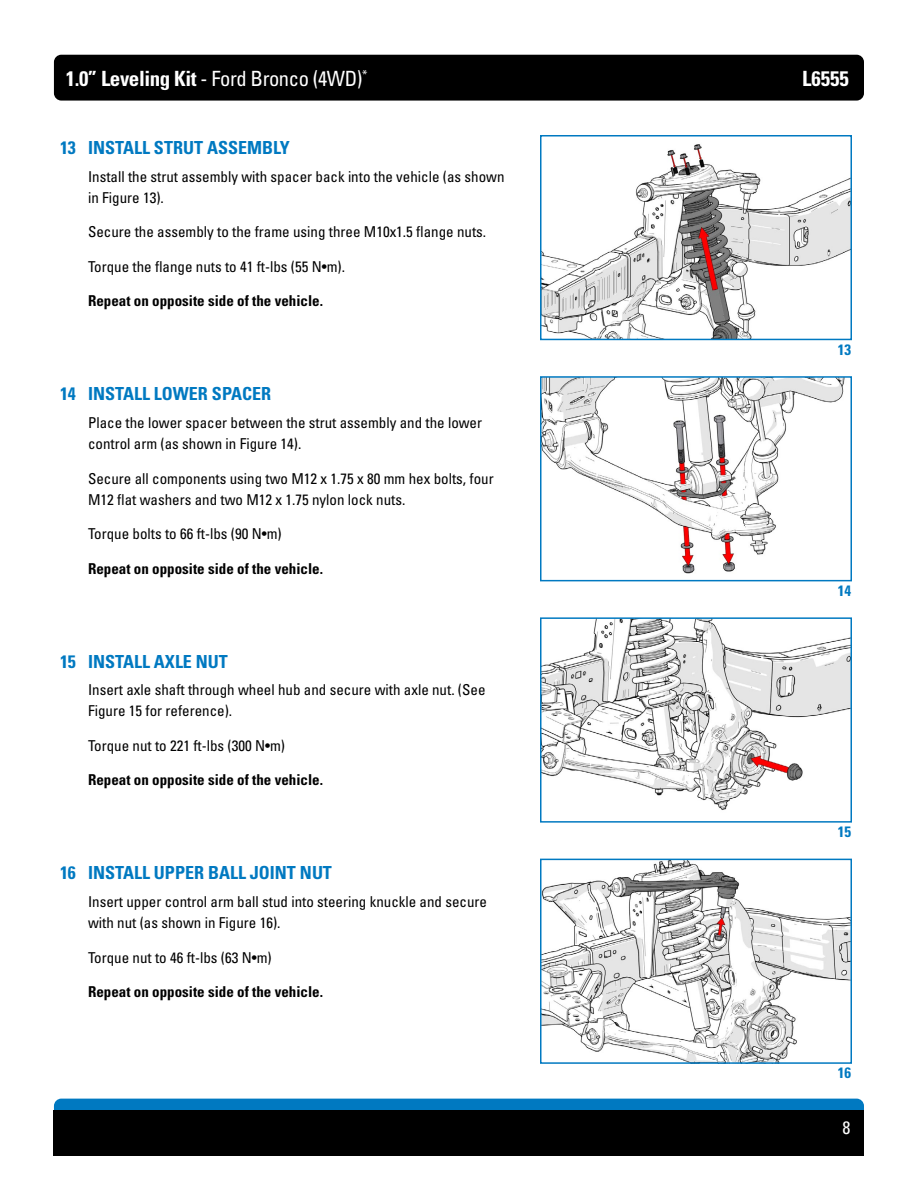
<style>
.page{position:relative;width:918px;height:1188px;background:#fff}
.page>*{position:absolute;margin:0;border:0;box-sizing:border-box;transform-origin:0 0}
.t1{font:condensed 21px "Univers LT Std";letter-spacing:-.02em;color:#fff}
.t2{font:700 condensed 21px "Univers LT Std";color:#fff}
.t3{font:700 condensed 18px "Univers LT Std";color:#0079c1}
.t4{font:condensed 18px "Univers LT Std";color:#fff}
.t5{font:condensed 15px/21px "Univers LT Std";color:#000}
.t6{font:700 condensed 15px "Univers LT Std";color:#000}
.t7{font:700 condensed 15px "Univers LT Std";color:#0079c1}
.s1{font-weight:700}
</style>
<div class="page">
<div style="left:54px;top:55px;width:810px;height:46px;background:#000;border-radius:7px"></div>
<div style="left:54px;top:1099px;width:810px;height:45px;background:#0079c1;border-radius:7px"></div>
<div style="left:54px;top:1110px;width:810px;height:46px;background:#000"></div>
<img style="left:543px;top:620px;width:306px;height:190px">
<div style="left:540px;top:617px;width:312px;height:206px;border:2px solid #0079c1"></div>
<img style="left:543px;top:379px;width:302px;height:195px">
<div style="left:540px;top:376px;width:312px;height:205px;border:2px solid #0079c1"></div>
<img style="left:543px;top:144px;width:306px;height:193px">
<div style="left:540px;top:135px;width:312px;height:205px;border:2px solid #0079c1"></div>
<img style="left:543px;top:862px;width:306px;height:199px">
<div style="left:540px;top:859px;width:312px;height:205px;border:2px solid #0079c1"></div>
<h1 class="t1" style="left:66px;top:65px;width:303px"><span class="s1">1.0” Leveling Kit</span> - Ford Bronco (4WD)<sup>*</sup></h1>
<h1 class="t2" style="left:802px;top:65px;width:48px">L6555</h1>
<p class="t3" style="left:60px;top:137px;width:231px">13 INSTALL STRUT ASSEMBLY</p>
<p class="t5" style="left:88px;top:166px;width:418px">Install the strut assembly with spacer back into the vehicle (as shown in Figure 13).</p>
<p class="t5" style="left:88px;top:221px;width:400px">Secure the assembly to the frame using three M10x1.5 flange nuts.</p>
<p class="t5" style="left:88px;top:256px;width:258px">Torque the flange nuts to 41 ft-lbs (55 N•m).</p>
<p class="t6" style="left:88px;top:292px;width:236px">Repeat on opposite side of the vehicle.</p>
<p class="t3" style="left:60px;top:383px;width:213px">14 INSTALL LOWER SPACER</p>
<p class="t5" style="left:88px;top:412px;width:396px">Place the lower spacer between the strut assembly and the lower control arm (as shown in Figure 14).</p>
<p class="t5" style="left:88px;top:468px;width:407px">Secure all components using two M12 x 1.75 x 80 mm hex bolts, four<br>M12 flat washers and two M12 x 1.75 nylon lock nuts.</p>
<p class="t5" style="left:88px;top:523px;width:195px">Torque bolts to 66 ft-lbs (90 N•m)</p>
<p class="t6" style="left:88px;top:559px;width:236px">Repeat on opposite side of the vehicle.</p>
<p class="t3" style="left:60px;top:650px;width:169px">15 INSTALL AXLE NUT</p>
<p class="t5" style="left:88px;top:679px;width:399px">Insert axle shaft through wheel hub and secure with axle nut. (See<br>Figure 15 for reference).</p>
<p class="t5" style="left:88px;top:735px;width:198px">Torque nut to 221 ft-lbs (300 N•m)</p>
<p class="t6" style="left:88px;top:771px;width:236px">Repeat on opposite side of the vehicle.</p>
<p class="t3" style="left:60px;top:862px;width:273px">16 INSTALL UPPER BALL JOINT NUT</p>
<p class="t5" style="left:88px;top:891px;width:401px">Insert upper control arm ball stud into steering knuckle and secure with nut (as shown in Figure 16).</p>
<p class="t5" style="left:88px;top:947px;width:185px">Torque nut to 46 ft-lbs (63 N•m)</p>
<p class="t6" style="left:88px;top:983px;width:236px">Repeat on opposite side of the vehicle.</p>
<p class="t7" style="left:838px;top:340px;width:15px">13</p>
<p class="t7" style="left:838px;top:581px;width:15px">14</p>
<p class="t7" style="left:838px;top:823px;width:15px">15</p>
<p class="t7" style="left:838px;top:1064px;width:15px">16</p>
<p class="t4" style="left:843px;top:1116px;width:9px">8</p>
</div>
